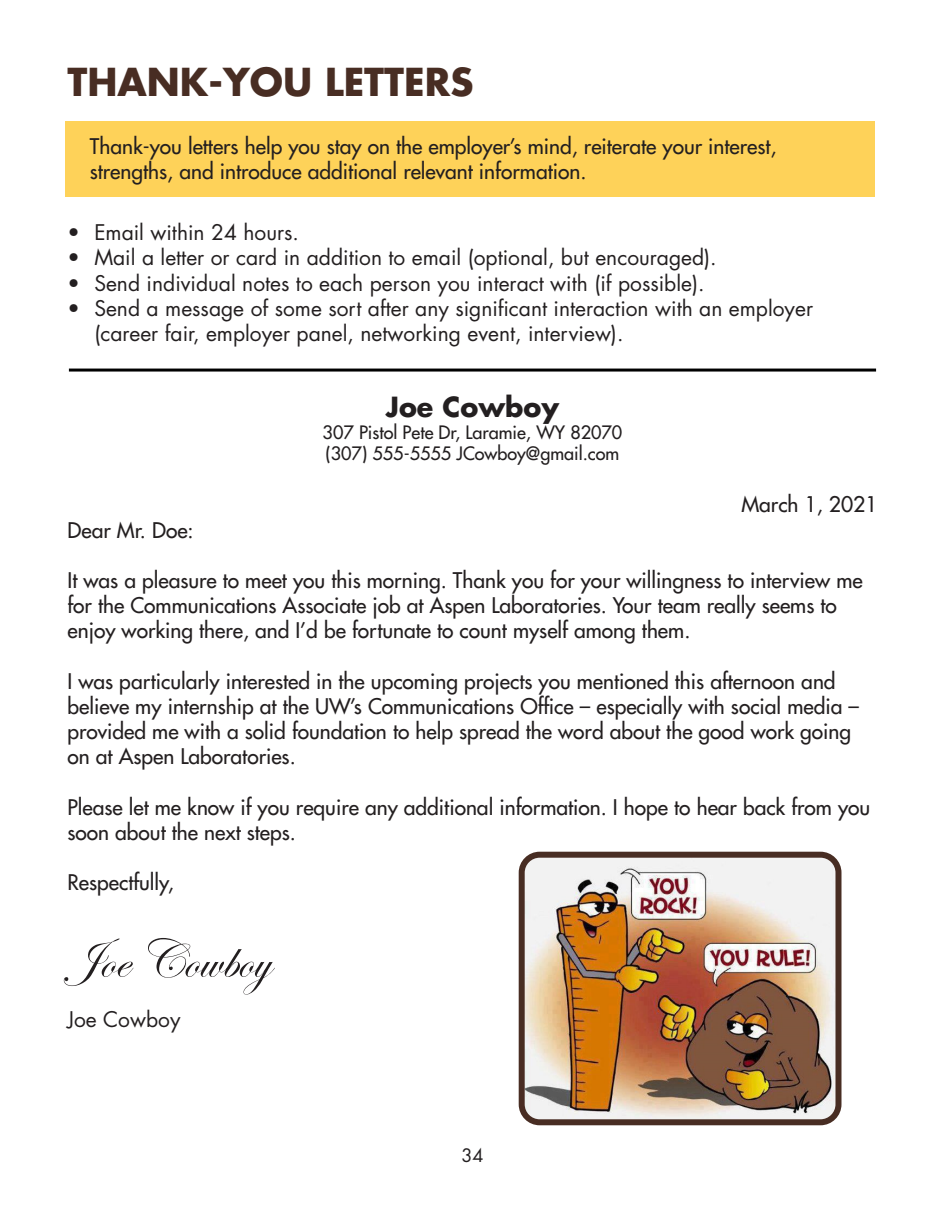
<style>
.page{position:relative;width:945px;height:1215px;background:#fff}
.page>*{position:absolute;margin:0;border:0;box-sizing:border-box;transform-origin:0 0}
.t1{font:55.5px "Edwardian Script ITC";color:#231f20}
.t2{font:700 37.5px "Futura";color:#482d23}
.t3{font:700 27px "Futura";color:#231f20}
.t4{font:21px/25.2px "Futura";color:#231f20}
.t5{font:21px/25.2px "Futura";color:#231f20}
.t6{font:18px "Futura";color:#231f20}
.t7{font:18px "Futura";color:#231f20}
</style>
<div class="page">
<div style="left:65px;top:122px;width:810px;height:75px;background:#fed259"></div>
<img style="left:526px;top:859px;width:308px;height:259px">
<div style="left:519px;top:852px;width:322px;height:273px;border:6px solid #482d23;border-radius:18px"></div>
<hr style="left:69px;top:369px;width:807px;height:3px;background:#000">
<p class="t2" style="left:68px;top:56px;width:408px">THANK-YOU LETTERS</p>
<p class="t4" style="left:90px;top:133px;width:688px">Thank-you letters help you stay on the employer’s mind, reiterate your interest, strengths, and introduce additional relevant information.</p>
<p class="t5" style="left:67px;top:220px;width:233px">• Email within 24 hours.</p>
<p class="t5" style="left:67px;top:245px;width:651px">• Mail a letter or card in addition to email (optional, but encouraged).</p>
<p class="t5" style="left:67px;top:270px;width:639px">• Send individual notes to each person you interact with (if possible).</p>
<p class="t5" style="left:94px;top:295px;width:720px;text-indent:-27px">• Send a message of some sort after any significant interaction with an employer (career fair, employer panel, networking event, interview).</p>
<p class="t3" style="left:386px;top:388px;width:175px">Joe Cowboy</p>
<p class="t6" style="left:323px;top:420px;width:301px">307 Pistol Pete Dr, Laramie, WY 82070</p>
<p class="t6" style="left:326px;top:442px;width:295px">(307) 555-5555 JCowboy@gmail.com</p>
<p class="t4" style="left:741px;top:492px;width:138px">March 1, 2021</p>
<p class="t4" style="left:68px;top:517px;width:128px">Dear Mr. Doe:</p>
<p class="t4" style="left:68px;top:567px;width:797px">It was a pleasure to meet you this morning. Thank you for your willingness to interview me for the Communications Associate job at Aspen Laboratories. Your team really seems to enjoy working there, and I’d be fortunate to count myself among them.</p>
<p class="t4" style="left:68px;top:668px;width:793px">I was particularly interested in the upcoming projects you mentioned this afternoon and believe my internship at the UW’s Communications Office – especially with social media – provided me with a solid foundation to help spread the word about the good work going on at Aspen Laboratories.</p>
<p class="t4" style="left:68px;top:794px;width:804px">Please let me know if you require any additional information. I hope to hear back from you soon about the next steps.</p>
<p class="t4" style="left:68px;top:870px;width:108px">Respectfully,</p>
<p class="t1" style="left:68px;top:929px;width:204px">Joe Cowboy</p>
<p class="t5" style="left:68px;top:1006px;width:114px">Joe Cowboy</p>
<p class="t7" style="left:461px;top:1143px;width:24px">34</p>
</div>
